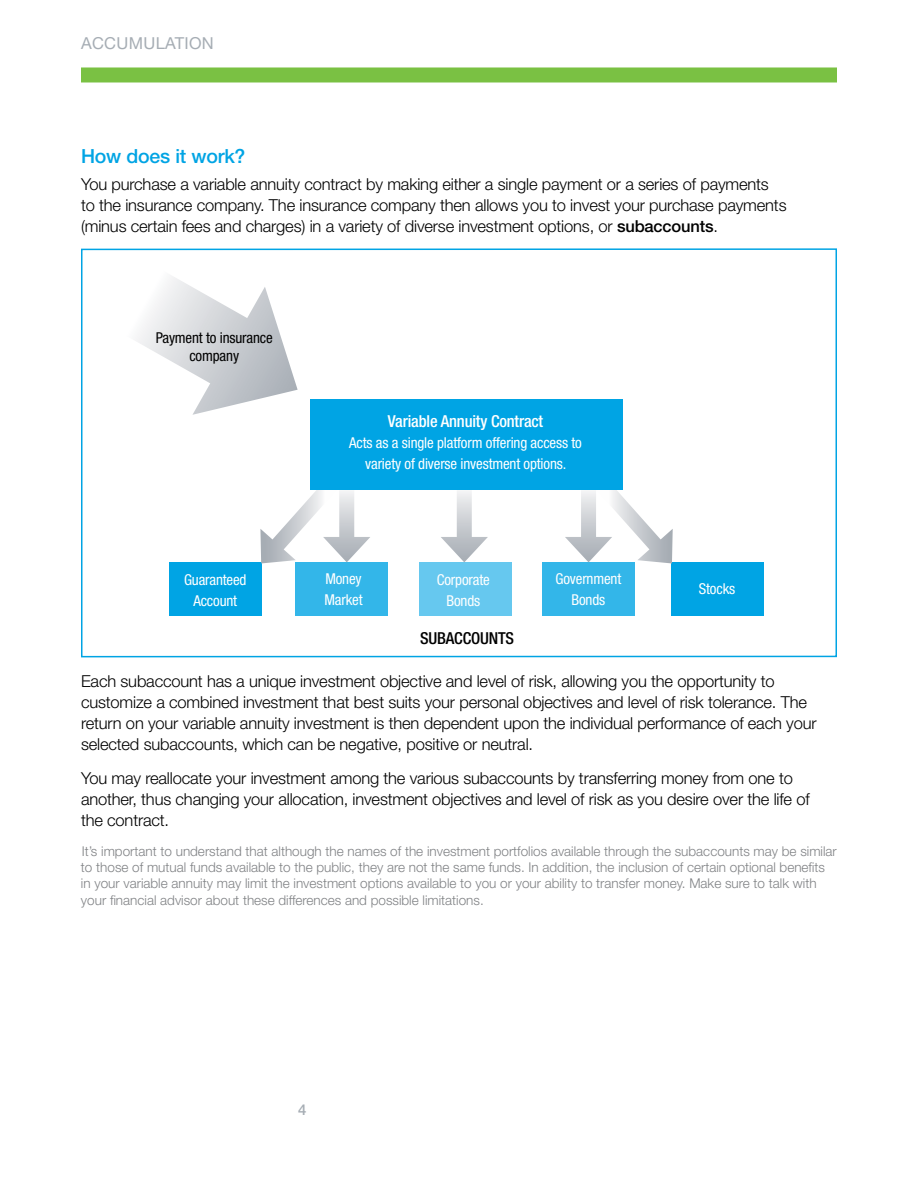
<style>
.page{position:relative;width:918px;height:1188px;background:#fff}
.page>*{position:absolute;margin:0;border:0;box-sizing:border-box;transform-origin:0 0}
.t1{font:500 19.5px "Helvetica Neue LT Std";letter-spacing:-.01em;color:#00a4e4}
.t2{font:300 16.5px/21px "Helvetica Neue LT Std";letter-spacing:-.01em;color:#000}
.t3{font:500 condensed 16.5px "Helvetica Neue LT Std";letter-spacing:-.01em;color:#fff}
.t4{font:16.5px "Helvetica Neue LT Std";letter-spacing:.02em;color:#a6adb4}
.t5{font:500 condensed 16.5px "Helvetica Neue LT Std";letter-spacing:-.01em;color:#000}
.t6{font:condensed 15px/21px "Helvetica Neue LT Std";letter-spacing:-.01em;color:#fff;text-align:center}
.t7{font:condensed 15px/18px "Helvetica Neue LT Std";letter-spacing:-.01em;color:#000;text-align:center}
.t8{font:500 15px "Helvetica Neue LT Std";color:#a6adb4}
.t9{font:300 13.5px/16.2px "Helvetica Neue LT Std";color:#808285}
.s1{font-weight:500}
</style>
<div class="page">
<div style="left:81px;top:67px;width:756px;height:15px;background:#7ac143"></div>
<div style="left:170px;top:562px;width:92px;height:54px;background:#00a4e4"></div>
<div style="left:295px;top:562px;width:93px;height:54px;background:#33b6e9"></div>
<div style="left:419px;top:562px;width:93px;height:54px;background:#66c8ef"></div>
<div style="left:542px;top:562px;width:93px;height:54px;background:#33b6e9"></div>
<div style="left:671px;top:562px;width:92px;height:54px;background:#00a4e4"></div>
<svg style="left:81px;top:248px;width:267px;height:215px"></svg>
<svg style="left:192px;top:287px;width:106px;height:128px"></svg>
<svg style="left:260px;top:490px;width:110px;height:74px"></svg>
<svg style="left:457px;top:491px;width:15px;height:46px"></svg>
<svg style="left:441px;top:537px;width:47px;height:25px"></svg>
<svg style="left:565px;top:490px;width:108px;height:74px"></svg>
<div style="left:310px;top:399px;width:313px;height:91px;background:#00a4e4"></div>
<p class="t4" style="left:81px;top:34px;width:134px">ACCUMULATION</p>
<p class="t1" style="left:81px;top:144px;width:166px">How does it work?</p>
<p class="t2" style="left:81px;top:174px;width:707px">You purchase a variable annuity contract by making either a single payment or a series of payments to the insurance company. The insurance company then allows you to invest your purchase payments (minus certain fees and charges) in a variety of diverse investment options, or <span class="s1">subaccounts</span>.</p>
<p class="t7" style="left:156px;top:329px;width:119px">Payment to insurance company</p>
<p class="t3" style="left:388px;top:411px;width:157px">Variable Annuity Contract</p>
<p class="t6" style="left:349px;top:432px;width:234px">Acts as a single platform offering access to variety of diverse investment options.</p>
<p class="t6" style="left:184px;top:569px;width:64px">Guaranteed<br>Account</p>
<p class="t6" style="left:324px;top:568px;width:40px;text-align:left">Money<br>Market</p>
<p class="t6" style="left:437px;top:569px;width:55px">Corporate<br>Bonds</p>
<p class="t6" style="left:556px;top:569px;width:67px">Government<br>Bonds</p>
<p class="t6" style="left:699px;top:578px;width:38px">Stocks</p>
<p class="t5" style="left:420px;top:628px;width:96px">SUBACCOUNTS</p>
<p class="t2" style="left:81px;top:670px;width:737px">Each subaccount has a unique investment objective and level of risk, allowing you the opportunity to customize a combined investment that best suits your personal objectives and level of risk tolerance. The return on your variable annuity investment is then dependent upon the individual performance of each your selected subaccounts, which can be negative, positive or neutral.</p>
<p class="t2" style="left:81px;top:768px;width:730px">You may reallocate your investment among the various subaccounts by transferring money from one to another, thus changing your allocation, investment objectives and level of risk as you desire over the life of the contract.</p>
<p class="t9" style="left:81px;top:843px;width:757px">It’s important to understand that although the names of the investment portfolios available through the subaccounts may be similar to those of mutual funds available to the public, they are not the same funds. In addition, the inclusion of certain optional benefits in your variable annuity may limit the investment options available to you or your ability to transfer money. Make sure to talk with your financial advisor about these differences and possible limitations.</p>
<p class="t8" style="left:298px;top:1101px;width:10px">4</p>
</div>
